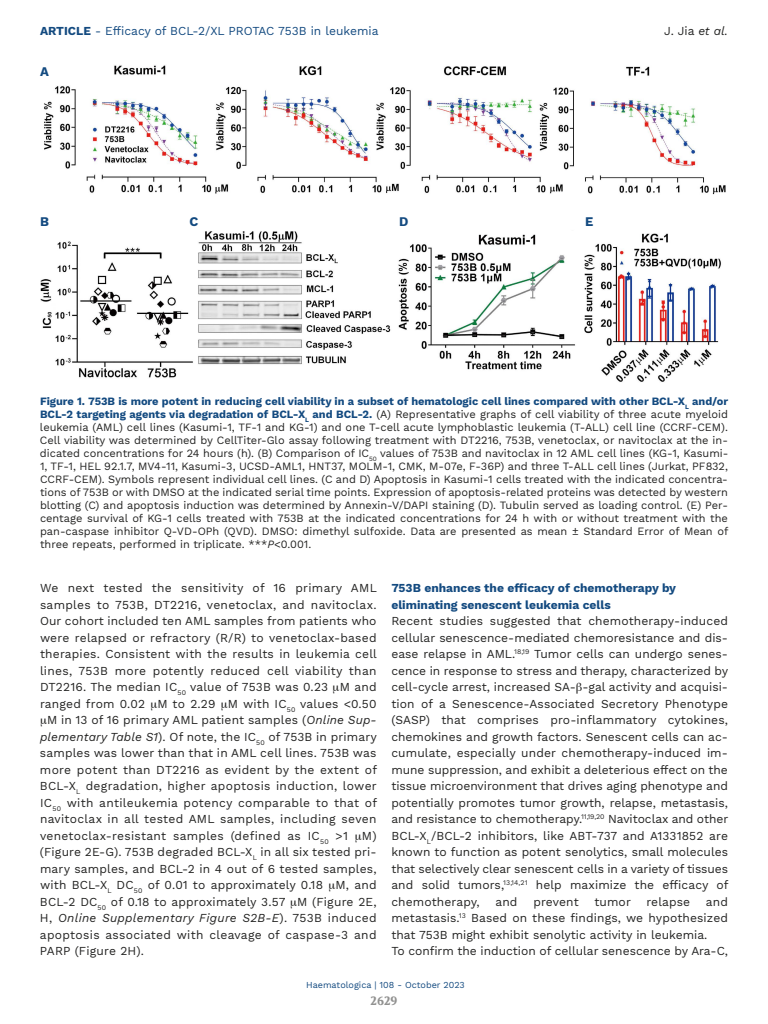
<style>
.page{position:relative;width:768px;height:1024px;background:#fff}
.page>*{position:absolute;margin:0;border:0;box-sizing:border-box;transform-origin:0 0}
.t1{font:700 13px "Work Sans";color:#134a80}
.t2{font:12px/16.5px "Work Sans";letter-spacing:.015em;color:#222221;text-align:justify}
.t3{font:700 12px/16.5px "Work Sans";color:#134a80}
.t4{font:12px "Work Sans";color:#134a80}
.t5{font:italic 12px "Work Sans";letter-spacing:.025em;color:#222221}
.t6{font:700 12px "Volkhov";color:#919190}
.t7{font:11px/13px "Work Sans";color:#222221;text-align:justify}
.t8{font:9px "Work Sans";color:#134a80}
.s1{font-weight:700}
.s2{font-style:italic}
.s3{font-weight:700;color:#134a80}
.s4{font-style:normal}
</style>
<div class="page">
<img style="left:40px;top:65px;width:686px;height:317px">
<p class="t4" style="left:40px;top:24px;width:340px"><span class="s1">ARTICLE</span> - Efficacy of BCL-2/XL PROTAC 753B in leukemia</p>
<p class="t2" style="left:664px;top:23px;width:65px">J. Jia <span class="s2">et al.</span></p>
<p class="t1" style="left:40px;top:64px;width:10px">A</p>
<p class="t1" style="left:40px;top:214px;width:10px">B</p>
<p class="t1" style="left:190px;top:214px;width:10px">C</p>
<p class="t1" style="left:399px;top:214px;width:11px">D</p>
<p class="t1" style="left:585px;top:214px;width:10px">E</p>
<p class="t7" style="left:40px;top:395px;width:690px"><span class="s3">Figure 1. 753B is more potent in reducing cell viability in a subset of hematologic cell lines compared with other BCL-X</span><sub>L</sub> <span class="s3">and/or BCL-2 targeting agents via degradation of BCL-X</span><sub>L</sub> <span class="s3">and BCL-2.</span> (A) Representative graphs of cell viability of three acute myeloid leukemia (AML) cell lines (Kasumi-1, TF-1 and KG-1) and one T-cell acute lymphoblastic leukemia (T-ALL) cell line (CCRF-CEM).<br>Cell viability was determined by CellTiter-Glo assay following treatment with DT2216, 753B, venetoclax, or navitoclax at the in&shy;dicated concentrations for 24 hours (h). (B) Comparison of IC<sub>50</sub> values of 753B and navitoclax in 12 AML cell lines (KG-1, Kasumi-1, TF-1, HEL 92.1.7, MV4-11, Kasumi-3, UCSD-AML1, HNT37, MOLM-1, CMK, M-07e, F-36P) and three T-ALL cell lines (Jurkat, PF832, CCRF-CEM). Symbols represent individual cell lines. (C and D) Apoptosis in Kasumi-1 cells treated with the indicated concentra&shy;tions of 753B or with DMSO at the indicated serial time points. Expression of apoptosis-related proteins was detected by western blotting (C) and apoptosis induction was determined by Annexin-V/DAPI staining (D). Tubulin served as loading control. (E) Per&shy;centage survival of KG-1 cells treated with 753B at the indicated concentrations for 24 h with or without treatment with the pan-caspase inhibitor Q-VD-OPh (QVD). DMSO: dimethyl sulfoxide. Data are presented as mean ± Standard Error of Mean of three repeats, performed in triplicate. ***<span class="s2">P</span>&lt;0.001.</p>
<p class="t2" style="left:40px;top:580px;width:338px">We next tested the sensitivity of 16 primary AML</p>
<p class="t2" style="left:40px;top:596px;width:338px">samples to 753B, DT2216, venetoclax, and navitoclax.</p>
<p class="t2" style="left:40px;top:613px;width:338px">Our cohort included ten AML samples from patients who</p>
<p class="t2" style="left:40px;top:629px;width:338px">were relapsed or refractory (R/R) to venetoclax-based</p>
<p class="t2" style="left:40px;top:646px;width:338px">therapies. Consistent with the results in leukemia cell</p>
<p class="t2" style="left:40px;top:662px;width:338px">lines, 753B more potently reduced cell viability than</p>
<p class="t2" style="left:40px;top:679px;width:338px">DT2216. The median IC<sub>50</sub> value of 753B was 0.23 M and</p>
<p class="t2" style="left:40px;top:695px;width:338px">ranged from 0.02 M to 2.29 M with IC<sub>50</sub> values &lt;0.50</p>
<p class="t2" style="left:47px;top:712px;width:331px">M in 13 of 16 primary AML patient samples (<span class="s2">Online Sup-</span></p>
<p class="t2" style="left:40px;top:728px;width:338px"><span class="s2">plementary Table S1</span>). Of note, the IC<sub>50</sub> of 753B in primary</p>
<p class="t2" style="left:40px;top:745px;width:338px">samples was lower than that in AML cell lines. 753B was</p>
<p class="t2" style="left:40px;top:761px;width:339px">more potent than DT2216 as evident by the extent of</p>
<p class="t2" style="left:40px;top:778px;width:338px">BCL-X<sub>L</sub> degradation, higher apoptosis induction, lower</p>
<p class="t2" style="left:40px;top:794px;width:339px">IC<sub>50</sub> with antileukemia potency comparable to that of</p>
<p class="t2" style="left:40px;top:811px;width:338px">navitoclax in all tested AML samples, including seven</p>
<p class="t2" style="left:40px;top:827px;width:338px">venetoclax-resistant samples (defined as IC<sub>50</sub> &gt;1 M)</p>
<p class="t2" style="left:40px;top:844px;width:338px">(Figure 2E-G). 753B degraded BCL-X<sub>L</sub> in all six tested pri-</p>
<p class="t2" style="left:40px;top:860px;width:338px">mary samples, and BCL-2 in 4 out of 6 tested samples,</p>
<p class="t2" style="left:40px;top:877px;width:338px">with BCL-X<sub>L</sub> DC<sub>50</sub> of 0.01 to approximately 0.18 M, and</p>
<p class="t2" style="left:40px;top:893px;width:338px">BCL-2 DC<sub>50</sub> of 0.18 to approximately 3.57 M (Figure 2E,</p>
<p class="t5" style="left:40px;top:911px;width:338px"><span class="s4">H,</span> Online Supplementary Figure S2B-E<span class="s4">). 753B induced</span></p>
<p class="t2" style="left:40px;top:926px;width:338px">apoptosis associated with cleavage of caspase-3 and</p>
<p class="t2" style="left:40px;top:943px;width:106px">PARP (Figure 2H).</p>
<p class="t3" style="left:391px;top:580px;width:286px">753B enhances the efficacy of chemotherapy by eliminating senescent leukemia cells</p>
<p class="t2" style="left:391px;top:613px;width:339px">Recent studies suggested that chemotherapy-induced cellular senescence-mediated chemoresistance and dis&shy;ease relapse in AML.<sup>18,19</sup> Tumor cells can undergo senes&shy;cence in response to stress and therapy, characterized by cell-cycle arrest, increased SA- -gal activity and acquisi&shy;tion of a Senescence-Associated Secretory Phenotype (SASP) that comprises pro-inflammatory cytokines, chemokines and growth factors. Senescent cells can ac&shy;cumulate, especially under chemotherapy-induced im&shy;mune suppression, and exhibit a deleterious effect on the tissue microenvironment that drives aging phenotype and potentially promotes tumor growth, relapse, metastasis, and resistance to chemotherapy.<sup>11,19,20</sup> Navitoclax and other BCL-X<sub>L</sub>/BCL-2 inhibitors, like ABT-737 and A1331852 are known to function as potent senolytics, small molecules that selectively clear senescent cells in a variety of tissues and solid tumors,<sup>13,14,21</sup> help maximize the efficacy of chemotherapy,</p>
<p class="t2" style="left:391px;top:893px;width:338px;text-align:left;text-indent:315px">and metastasis.<sup>13</sup> Based on these findings, we hypothesized that 753B might exhibit senolytic activity in leukemia.<br>To confirm the induction of cellular senescence by Ara-C,</p>
<p class="t2" style="left:496px;top:893px;width:24px">and</p>
<p class="t2" style="left:533px;top:893px;width:47px">prevent</p>
<p class="t2" style="left:594px;top:893px;width:38px">tumor</p>
<p class="t2" style="left:646px;top:893px;width:45px">relapse</p>
<p class="t8" style="left:306px;top:979px;width:160px">Haematologica | 108 - October 2023</p>
<p class="t6" style="left:371px;top:993px;width:28px">2629</p>
</div>
